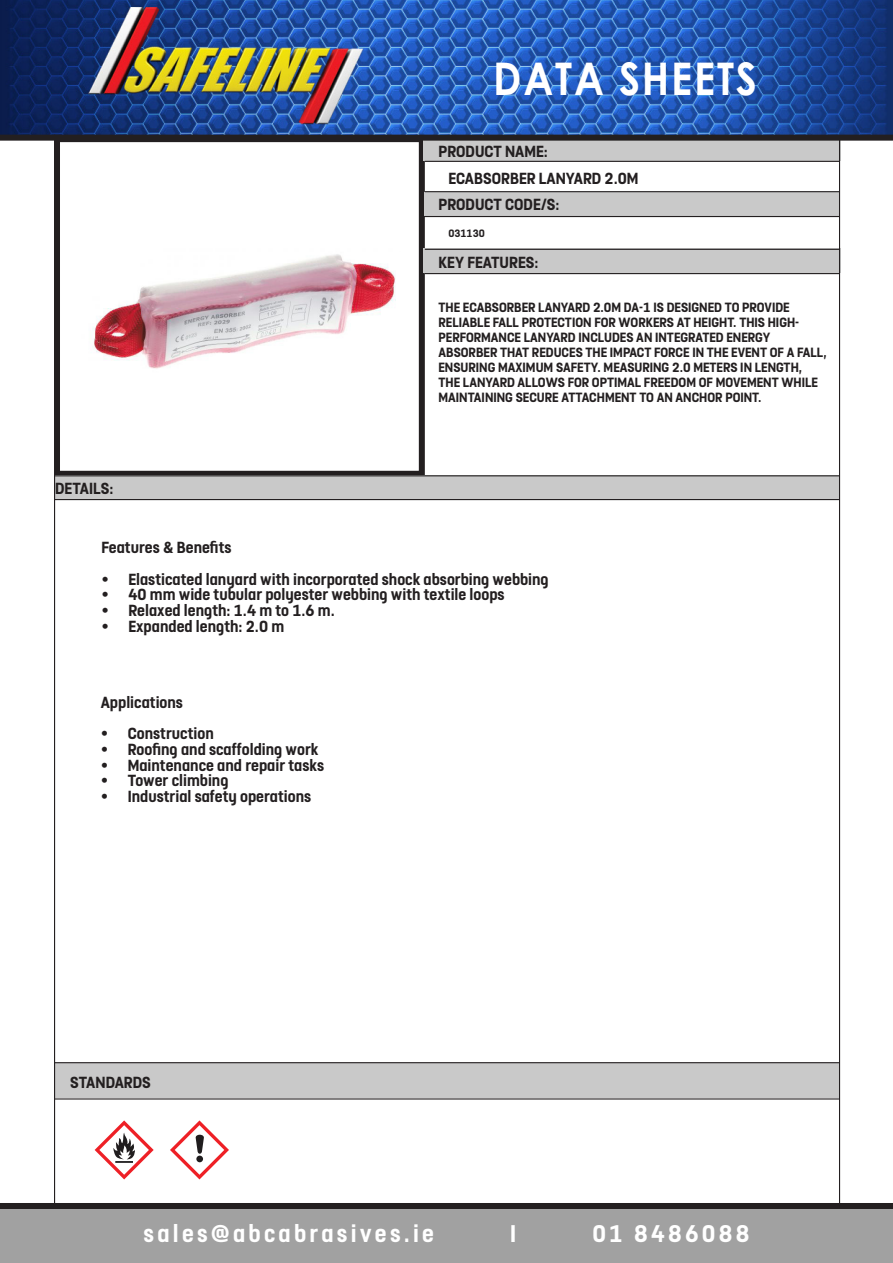
<style>
.page{position:relative;width:893px;height:1263px;background:#fff}
.page>*{position:absolute;margin:0;border:0;box-sizing:border-box;transform-origin:0 0}
.t1{font:700 45px "Century Gothic";letter-spacing:.045em;color:#fff;scale:.9 1}
.t2{font:700 27px "FS Dillon";letter-spacing:.12em;color:#fff}
.t3{font:700 18px "FS Dillon";color:#231f20}
.t4{font:700 15px/15px "FS Dillon";color:#231f20}
.t5{font:700 12px "FS Dillon";color:#231f20}
</style>
<div class="page">
<img style="left:0;top:0;width:893px;height:135px">
<div style="left:0;top:1209px;width:893px;height:54px;background:#a1a1a1"></div>
<div style="left:54px;top:136px;width:371px;height:341px;border:6px solid #231f20"></div>
<div style="left:55px;top:1063px;width:784px;height:35px;background:#c9c9c9"></div>
<hr style="left:54px;top:1062px;width:785px;height:1px;background:#231f20">
<hr style="left:54px;top:1098px;width:785px;height:1px;background:#231f20">
<div style="left:423px;top:138px;width:417px;height:23px;background:#c9c9c9"></div>
<div style="left:423px;top:249px;width:417px;height:24px;background:#c9c9c9"></div>
<div style="left:54px;top:475px;width:785px;height:24px;background:#c9c9c9"></div>
<div style="left:424px;top:192px;width:415px;height:24px;background:#c9c9c9"></div>
<div style="left:0;top:135px;width:893px;height:6px;background:#231f20"></div>
<hr style="left:425px;top:249px;width:414px;height:1px;background:#231f20">
<hr style="left:425px;top:273px;width:414px;height:1px;background:#231f20">
<hr style="left:425px;top:161px;width:414px;height:1px;background:#231f20">
<hr style="left:425px;top:191px;width:414px;height:1px;background:#231f20">
<hr style="left:54px;top:475px;width:785px;height:1px;background:#231f20">
<hr style="left:54px;top:499px;width:785px;height:1px;background:#231f20">
<hr style="left:423px;top:216px;width:416px;height:1px;background:#231f20">
<hr style="left:54px;top:135px;width:1px;height:1074px;background:#231f20">
<hr style="left:839px;top:135px;width:1px;height:1074px;background:#231f20">
<div style="left:0;top:1203px;width:893px;height:6px;background:#231f20"></div>
<img style="left:92px;top:254px;width:304px;height:115px">
<svg style="left:95px;top:1120px;width:59px;height:59px"></svg>
<svg style="left:170px;top:1120px;width:59px;height:59px"></svg>
<h1 class="t1" style="left:493px;top:44px;width:294px">DATA SHEETS</h1>
<p class="t3" style="left:438px;top:138px;width:111px">PRODUCT NAME:</p>
<p class="t3" style="left:448px;top:165px;width:192px">ECABSORBER LANYARD 2.0M</p>
<p class="t3" style="left:438px;top:191px;width:123px">PRODUCT CODE/S:</p>
<p class="t5" style="left:448px;top:225px;width:38px">031130</p>
<p class="t3" style="left:438px;top:249px;width:101px">KEY FEATURES:</p>
<p class="t3" style="left:55px;top:476px;width:60px">DETAILS:</p>
<p class="t4" style="left:438px;top:299px;width:389px">THE ECABSORBER LANYARD 2.0M DA-1 IS DESIGNED TO PROVIDE RELIABLE FALL PROTECTION FOR WORKERS AT HEIGHT. THIS HIGH-PERFORMANCE LANYARD INCLUDES AN INTEGRATED ENERGY ABSORBER THAT REDUCES THE IMPACT FORCE IN THE EVENT OF A FALL, ENSURING MAXIMUM SAFETY. MEASURING 2.0 METERS IN LENGTH, THE LANYARD ALLOWS FOR OPTIMAL FREEDOM OF MOVEMENT WHILE MAINTAINING SECURE ATTACHMENT TO AN ANCHOR POINT.</p>
<p class="t3" style="left:101px;top:535px;width:132px">Features &amp; Benefits</p>
<p class="t3" style="left:101px;top:566px;width:449px">• Elasticated lanyard with incorporated shock absorbing webbing</p>
<p class="t3" style="left:101px;top:582px;width:405px">• 40 mm wide tubular polyester webbing with textile loops</p>
<p class="t3" style="left:101px;top:597px;width:235px">• Relaxed length: 1.4 m to 1.6 m.</p>
<p class="t3" style="left:101px;top:613px;width:184px">• Expanded length: 2.0 m</p>
<p class="t3" style="left:101px;top:689px;width:84px">Applications</p>
<p class="t3" style="left:101px;top:721px;width:115px">• Construction</p>
<p class="t3" style="left:101px;top:736px;width:219px">• Roofing and scaffolding work</p>
<p class="t3" style="left:101px;top:752px;width:225px">• Maintenance and repair tasks</p>
<p class="t3" style="left:101px;top:767px;width:129px">• Tower climbing</p>
<p class="t3" style="left:101px;top:783px;width:212px">• Industrial safety operations</p>
<p class="t3" style="left:70px;top:1069px;width:82px">STANDARDS</p>
<h2 class="t2" style="left:144px;top:1214px;width:292px">sales@abcabrasives.ie</h2>
<h2 class="t2" style="left:510px;top:1214px;width:8px">I</h2>
<h2 class="t2" style="left:592px;top:1214px;width:158px">01 8486088</h2>
</div>
